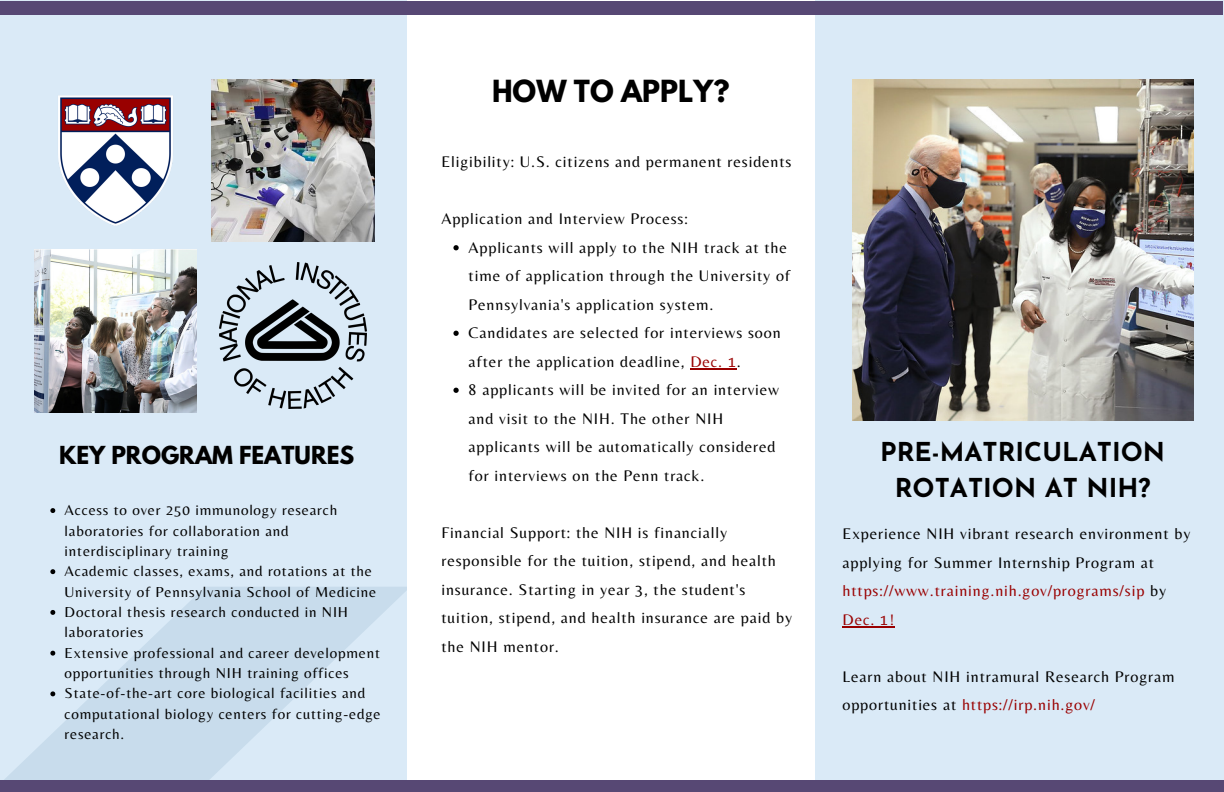
<style>
.page{position:relative;width:1224px;height:792px;background:#daeaf7}
.page>*{position:absolute;margin:0;border:0;box-sizing:border-box;transform-origin:0 0}
.t1{font:700 27px "League Spartan";color:#000}
.t2{font:700 26px/36px "Josefin Sans";color:#000;text-align:center}
.t3{font:700 22px "League Spartan";color:#000}
.t4{font:16px/28.5px "Belleza";letter-spacing:.055em;color:#000}
.t5{font:15px/20.4px "Belleza";letter-spacing:.055em;color:#000}
.s1{color:#900}
</style>
<div class="page">
<img style="left:58px;top:95px;width:115px;height:131px">
<img style="left:34px;top:250px;width:163px;height:162px">
<img style="left:212px;top:79px;width:162px;height:163px">
<img style="left:220px;top:262px;width:146px;height:147px">
<svg style="left:4px;top:587px;width:403px;height:193px;fill:#c8dcec"></svg>
<div style="left:407px;top:0;width:407px;height:787px;background:#fff"></div>
<img style="left:852px;top:79px;width:341px;height:341px">
<div style="left:0;top:780px;width:1224px;height:12px;background:#574874"></div>
<div style="left:0;top:1px;width:1223px;height:14px;background:#574874"></div>
<svg style="left:453px;top:245px;width:6px;height:5px"></svg>
<svg style="left:453px;top:331px;width:6px;height:5px"></svg>
<hr style="left:690px;top:368px;width:47px;height:2px;background:#900">
<svg style="left:453px;top:388px;width:6px;height:5px"></svg>
<svg style="left:50px;top:508px;width:5px;height:5px"></svg>
<svg style="left:50px;top:569px;width:5px;height:5px"></svg>
<svg style="left:50px;top:610px;width:5px;height:5px"></svg>
<svg style="left:50px;top:651px;width:5px;height:5px"></svg>
<svg style="left:50px;top:691px;width:5px;height:5px"></svg>
<hr style="left:843px;top:626px;width:52px;height:2px;background:#900">
<h3 class="t3" style="left:59px;top:444px;width:297px">KEY PROGRAM FEATURES</h3>
<p class="t5" style="left:65px;top:500px;width:317px">Access to over 250 immunology research laboratories for collaboration and interdisciplinary training<br>Academic classes, exams, and rotations at the University of Pennsylvania School of Medicine Doctoral thesis research conducted in NIH laboratories<br>Extensive professional and career development opportunities through NIH training offices State-of-the-art core biological facilities and computational biology centers for cutting-edge research.</p>
<h1 class="t1" style="left:492px;top:78px;width:239px">HOW TO APPLY?</h1>
<p class="t4" style="left:441px;top:147px;width:352px">Eligibility: U.S. citizens and permanent residents</p>
<p class="t4" style="left:441px;top:204px;width:248px">Application and Interview Process:</p>
<p class="t4" style="left:469px;top:233px;width:323px">Applicants will apply to the NIH track at the time of application through the University of Pennsylvania's application system.<br>Candidates are selected for interviews soon after the application deadline, <span class="s1">Dec. 1</span>.<br>8 applicants will be invited for an interview and visit to the NIH. The other NIH applicants will be automatically considered for interviews on the Penn track.</p>
<p class="t4" style="left:441px;top:518px;width:352px">Financial Support: the NIH is financially responsible for the tuition, stipend, and health insurance. Starting in year 3, the student's tuition, stipend, and health insurance are paid by the NIH mentor.</p>
<h2 class="t2" style="left:880px;top:436px;width:286px">PRE-MATRICULATION<br>ROTATION AT NIH?</h2>
<p class="t4" style="left:843px;top:520px;width:349px">Experience NIH vibrant research environment by applying for Summer Internship Program at <span class="s1">https://www.training.nih.gov/programs/sip</span> by <span class="s1">Dec. 1!</span></p>
<p class="t4" style="left:843px;top:662px;width:333px">Learn about NIH intramural Research Program opportunities at <span class="s1">https://irp.nih.gov/</span></p>
</div>
